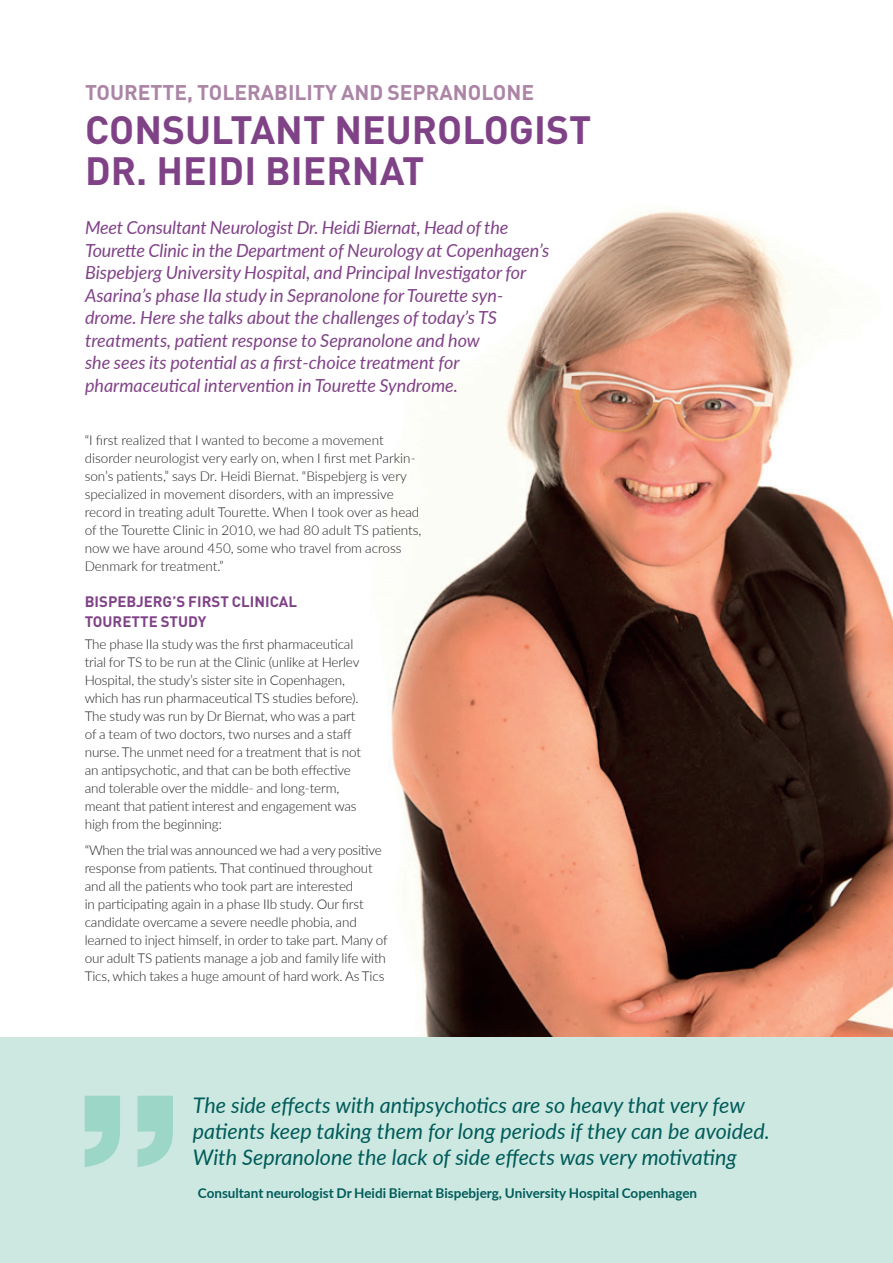
<style>
.page{position:relative;width:893px;height:1263px;background:#fff}
.page>*{position:absolute;margin:0;border:0;box-sizing:border-box;transform-origin:0 0}
.t1{font:700 39px/40.5px "DIN";color:#804287}
.t2{font:italic 21.45px/25.8px "Lato";color:#005b5a}
.t3{font:700 21px "DIN";color:#ac85a6}
.t4{font:italic 18px/22.5px "Lato";color:#804287}
.t5{font:700 15px/19.5px "DIN";color:#804287}
.t6{font:300 13.5px/18px "Lato";letter-spacing:-.01em;color:#231f20}
.t7{font:700 13.5px "Lato";color:#005b5a}
</style>
<div class="page">
<img style="left:390px;top:211px;width:503px;height:826px">
<div style="left:0;top:1037px;width:893px;height:226px;background:#cce8e0"></div>
<svg style="left:85px;top:1096px;width:88px;height:71px"></svg>
<h3 class="t3" style="left:85px;top:79px;width:450px">TOURETTE, TOLERABILITY AND SEPRANOLONE</h3>
<h1 class="t1" style="left:85px;top:108px;width:508px">CONSULTANT NEUROLOGIST<br>DR. HEIDI BIERNAT</h1>
<p class="t4" style="left:85px;top:216px;width:466px">Meet Consultant Neurologist Dr. Heidi Biernat, Head of the Tourette Clinic in the Department of Neurology at Copenhagen’s Bispebjerg University Hospital, and Principal Investigator for Asarina’s phase IIa study in Sepranolone for Tourette syn&shy;drome. Here she talks about the challenges of today’s TS treatments, patient response to Sepranolone and how<br>she sees its potential as a first-choice treatment for pharmaceutical intervention in Tourette Syndrome.</p>
<p class="t6" style="left:85px;top:430px;width:338px">“I first realized that I wanted to become a movement disorder neurologist very early on, when I first met Parkin&shy;son’s patients,” says Dr. Heidi Biernat. “Bispebjerg is very specialized in movement disorders, with an impressive record in treating adult Tourette. When I took over as head of the Tourette Clinic in 2010, we had 80 adult TS patients, now we have around 450, some who travel from across Denmark for treatment.”</p>
<p class="t5" style="left:85px;top:591px;width:214px">BISPEBJERG’S FIRST CLINICAL<br>TOURETTE STUDY</p>
<p class="t6" style="left:85px;top:634px;width:278px">The phase IIa study was the first pharmaceutical trial for TS to be run at the Clinic (unlike at Herlev Hospital, the study’s sister site in Copenhagen, which has run pharmaceutical TS studies before).<br>The study was run by Dr Biernat, who was a part of a team of two doctors, two nurses and a staff nurse. The unmet need for a treatment that is not an antipsychotic, and that can be both effective and tolerable over the middle- and long-term, meant that patient interest and engagement was high from the beginning:</p>
<p class="t6" style="left:85px;top:841px;width:305px">“When the trial was announced we had a very positive response from patients. That continued throughout and all the patients who took part are interested<br>in participating again in a phase IIb study. Our first candidate overcame a severe needle phobia, and learned to inject himself, in order to take part. Many of our adult TS patients manage a job and family life with Tics, which takes a huge amount of hard work. As Tics</p>
<h2 class="t2" style="left:193px;top:1091px;width:579px">The side effects with antipsychotics are so heavy that very few patients keep taking them for long periods if they can be avoided.<br>With Sepranolone the lack of side effects was very motivating</h2>
<p class="t7" style="left:198px;top:1183px;width:501px">Consultant neurologist Dr Heidi Biernat Bispebjerg, University Hospital Copenhagen</p>
</div>
